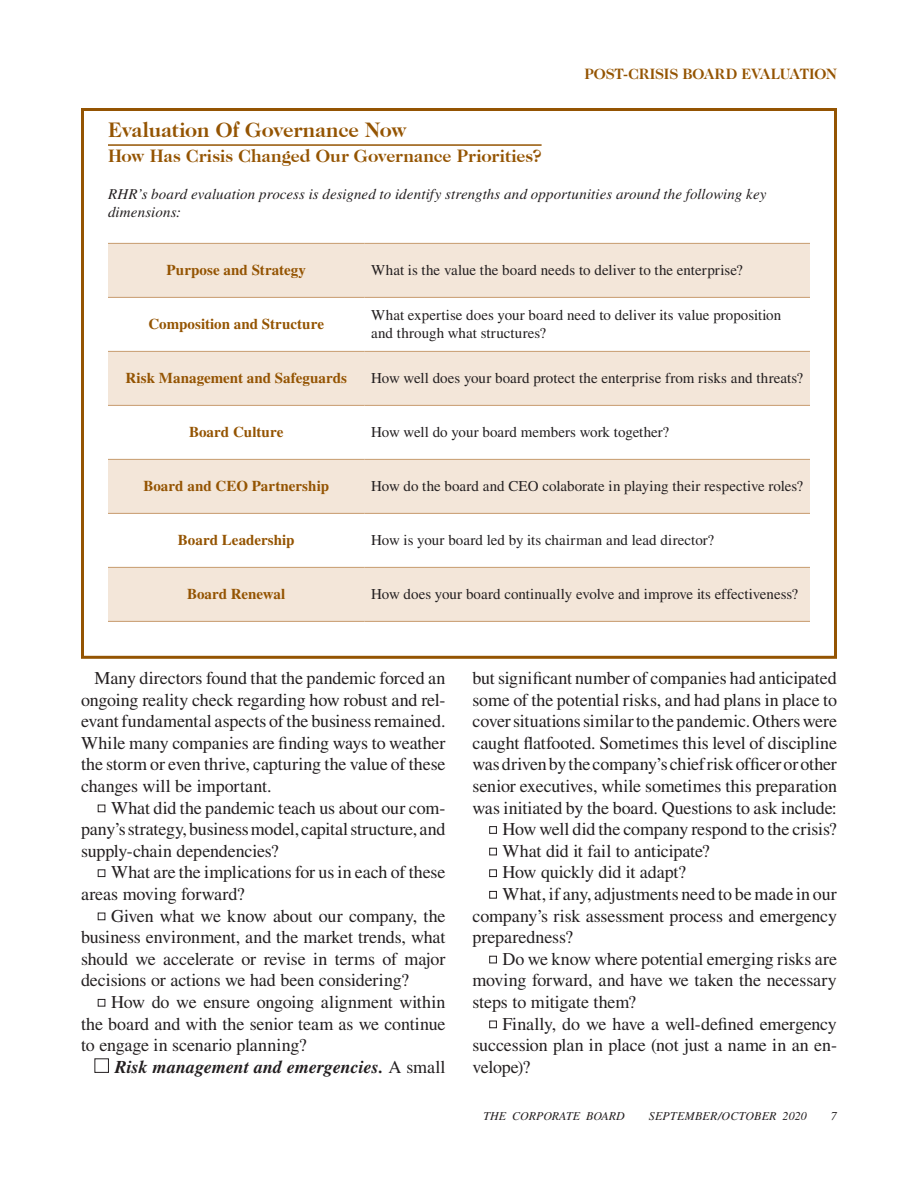
<style>
.page{position:relative;width:918px;height:1188px;background:#fff}
.page>*{position:absolute;margin:0;border:0;box-sizing:border-box;transform-origin:0 0}
.BOX2_Title_-_2_Colum{font:700 21px "Caslon Two Twenty Four";letter-spacing:.005em;color:#945402}
.BC_-_MiniQuad{font:18px/21.6px "Times LT Std";letter-spacing:-.005em;color:#231f20;text-align:justify}
.BC_-_Quad_P__n__BI_s{font:18px/21.6px "Times LT Std";letter-spacing:-.005em;color:#231f20;text-align:justify}
.BC_-_Body_Copy{font:18px/21.6px "Times LT Std";letter-spacing:-.005em;color:#231f20;text-align:justify}
.BOX2_Subtitle_-_2_Co{font:700 18px "Caslon Two Twenty Four";color:#945402}
.BC_-_Quad_P__n__BI_s-2{font:italic 700 18px "Times LT Std";color:#231f20}
.BOX_-_GRAPH_text{font:15px/18px "Times LT Std";color:#231f20}
.BOX_-_GRAPH_text-2{font:700 15px "Times LT Std";color:#945402}
.BOX_-_GRAPH_text-3{font:italic 15px/18px "Times LT Std";letter-spacing:.005em;color:#231f20}
.t1{font:700 15px "Caslon Two Twenty Four";letter-spacing:-.01em;color:#945402}
.t2{font:italic 12px "Times LT Std";letter-spacing:.005em;color:#231f20}
.s1{color:#fff}
.s2{font-weight:400;font-style:normal}
</style>
<div class="page">
<div style="left:98px;top:805px;width:7px;height:7px;border:1px solid #231f20"></div>
<div style="left:98px;top:869px;width:7px;height:8px;border:1px solid #231f20"></div>
<div style="left:98px;top:913px;width:7px;height:7px;border:1px solid #231f20"></div>
<div style="left:98px;top:999px;width:7px;height:8px;border:1px solid #231f20"></div>
<div style="left:94px;top:1058px;width:15px;height:15px;border:1px solid #231f20"></div>
<div style="left:489px;top:826px;width:8px;height:8px;border:1px solid #231f20"></div>
<div style="left:489px;top:848px;width:8px;height:7px;border:1px solid #231f20"></div>
<div style="left:489px;top:869px;width:8px;height:8px;border:1px solid #231f20"></div>
<div style="left:489px;top:891px;width:8px;height:8px;border:1px solid #231f20"></div>
<div style="left:489px;top:956px;width:8px;height:7px;border:1px solid #231f20"></div>
<div style="left:489px;top:1021px;width:8px;height:7px;border:1px solid #231f20"></div>
<div style="left:81px;top:108px;width:756px;height:551px;background:#fff;border:3px solid #945402"></div>
<hr style="left:108px;top:144px;width:434px;height:2px;background:#945402">
<svg style="left:108px;top:244px;width:702px;height:377px;fill:#f3e6d9"></svg>
<hr style="left:108px;top:243px;width:256px;height:1px;background:#c79b6e">
<hr style="left:364px;top:243px;width:446px;height:1px;background:#c79b6e">
<hr style="left:108px;top:297px;width:256px;height:1px;background:#c79b6e">
<hr style="left:364px;top:297px;width:446px;height:1px;background:#c79b6e">
<hr style="left:108px;top:351px;width:256px;height:1px;background:#c79b6e">
<hr style="left:364px;top:351px;width:446px;height:1px;background:#c79b6e">
<hr style="left:108px;top:405px;width:256px;height:1px;background:#c79b6e">
<hr style="left:364px;top:405px;width:446px;height:1px;background:#c79b6e">
<hr style="left:108px;top:459px;width:256px;height:1px;background:#c79b6e">
<hr style="left:364px;top:459px;width:446px;height:1px;background:#c79b6e">
<hr style="left:108px;top:513px;width:256px;height:1px;background:#c79b6e">
<hr style="left:364px;top:513px;width:446px;height:1px;background:#c79b6e">
<hr style="left:108px;top:567px;width:256px;height:1px;background:#c79b6e">
<hr style="left:364px;top:567px;width:446px;height:1px;background:#c79b6e">
<hr style="left:108px;top:621px;width:256px;height:1px;background:#c79b6e">
<hr style="left:364px;top:621px;width:446px;height:1px;background:#c79b6e">
<p class="t1" style="left:584px;top:65px;width:254px">POST-CRISIS BOARD EVALUATION</p>
<p class="BOX2_Title_-_2_Colum" style="left:108px;top:118px;width:435px">Evaluation Of Governance Now<span class="s1">mmmmmmnn</span></p>
<p class="BOX2_Subtitle_-_2_Co" style="left:108px;top:146px;width:435px">How Has Crisis Changed Our Governance Priorities?</p>
<p class="BOX_-_GRAPH_text-3" style="left:108px;top:185px;width:660px">RHR’s board evaluation process is designed to identify strengths and opportunities around the following key dimensions:</p>
<p class="BOX_-_GRAPH_text-2" style="left:166px;top:261px;width:141px">Purpose and Strategy</p>
<p class="BOX_-_GRAPH_text" style="left:371px;top:261px;width:373px">What is the value the board needs to deliver to the enterprise?</p>
<p class="BOX_-_GRAPH_text-2" style="left:148px;top:315px;width:177px">Composition and Structure</p>
<p class="BOX_-_GRAPH_text" style="left:371px;top:306px;width:412px">What expertise does your board need to deliver its value proposition and through what structures?</p>
<p class="BOX_-_GRAPH_text-2" style="left:125px;top:369px;width:223px">Risk Management and Safeguards</p>
<p class="BOX_-_GRAPH_text" style="left:371px;top:369px;width:433px">How well does your board protect the enterprise from risks and threats?</p>
<p class="BOX_-_GRAPH_text-2" style="left:189px;top:423px;width:96px">Board Culture</p>
<p class="BOX_-_GRAPH_text" style="left:371px;top:423px;width:300px">How well do your board members work together?</p>
<p class="BOX_-_GRAPH_text-2" style="left:143px;top:477px;width:187px">Board and CEO Partnership</p>
<p class="BOX_-_GRAPH_text" style="left:371px;top:477px;width:433px">How do the board and CEO colaborate in playing their respective roles?</p>
<p class="BOX_-_GRAPH_text-2" style="left:178px;top:531px;width:118px">Board Leadership</p>
<p class="BOX_-_GRAPH_text" style="left:371px;top:531px;width:345px">How is your board led by its chairman and lead director?</p>
<p class="BOX_-_GRAPH_text-2" style="left:187px;top:585px;width:100px">Board Renewal</p>
<p class="BOX_-_GRAPH_text" style="left:371px;top:585px;width:428px">How does your board continually evolve and improve its effectiveness?</p>
<p class="BC_-_Body_Copy" style="left:81px;top:667px;width:366px;text-indent:14px">Many directors found that the pandemic forced an ongoing reality check regarding how robust and rel&shy;evant fundamental aspects of the business remained.<br>While many companies are finding ways to weather the storm or even thrive, capturing the value of these changes will be important.</p>
<p class="BC_-_MiniQuad" style="left:81px;top:797px;width:366px;text-indent:30px">What did the pandemic teach us about our com&shy;pany’s strategy, business model, capital structure, and supply-chain dependencies?</p>
<p class="BC_-_MiniQuad" style="left:81px;top:861px;width:366px;text-indent:30px">What are the implications for us in each of these areas moving forward?</p>
<p class="BC_-_MiniQuad" style="left:81px;top:905px;width:366px;text-indent:30px">Given what we know about our company, the business environment, and the market trends, what should we accelerate or revise in terms of major decisions or actions we had been considering?</p>
<p class="BC_-_MiniQuad" style="left:81px;top:991px;width:366px;text-indent:30px">How do we ensure ongoing alignment within the board and with the senior team as we continue to engage in scenario planning?</p>
<p class="BC_-_Quad_P__n__BI_s-2" style="left:115px;top:1056px;width:332px">Risk management and emergencies. <span class="s2">A small</span></p>
<p class="BC_-_Quad_P__n__BI_s" style="left:472px;top:667px;width:366px">but significant number of companies had anticipated some of the potential risks, and had plans in place to cover situations similar to the pandemic. Others were caught flatfooted. Sometimes this level of discipline was driven by the company’s chief risk officer or other senior executives, while sometimes this preparation was initiated by the board. Questions to ask include:</p>
<p class="BC_-_MiniQuad" style="left:502px;top:818px;width:336px">How well did the company respond to the crisis?</p>
<p class="BC_-_MiniQuad" style="left:502px;top:840px;width:209px">What did it fail to anticipate?</p>
<p class="BC_-_MiniQuad" style="left:502px;top:861px;width:185px">How quickly did it adapt?</p>
<p class="BC_-_MiniQuad" style="left:472px;top:883px;width:366px;text-indent:30px">What, if any, adjustments need to be made in our company’s risk assessment process and emergency preparedness?</p>
<p class="BC_-_MiniQuad" style="left:472px;top:948px;width:366px;text-indent:30px">Do we know where potential emerging risks are moving forward, and have we taken the necessary steps to mitigate them?</p>
<p class="BC_-_MiniQuad" style="left:472px;top:1013px;width:366px;text-indent:30px">Finally, do we have a well-defined emergency succession plan in place (not just a name in an en&shy;velope)?</p>
<p class="t2" style="left:483px;top:1110px;width:143px">THE CORPORATE BOARD</p>
<p class="t2" style="left:649px;top:1110px;width:160px">SEPTEMBER/OCTOBER 2020</p>
<p class="t2" style="left:831px;top:1110px;width:7px">7</p>
</div>
